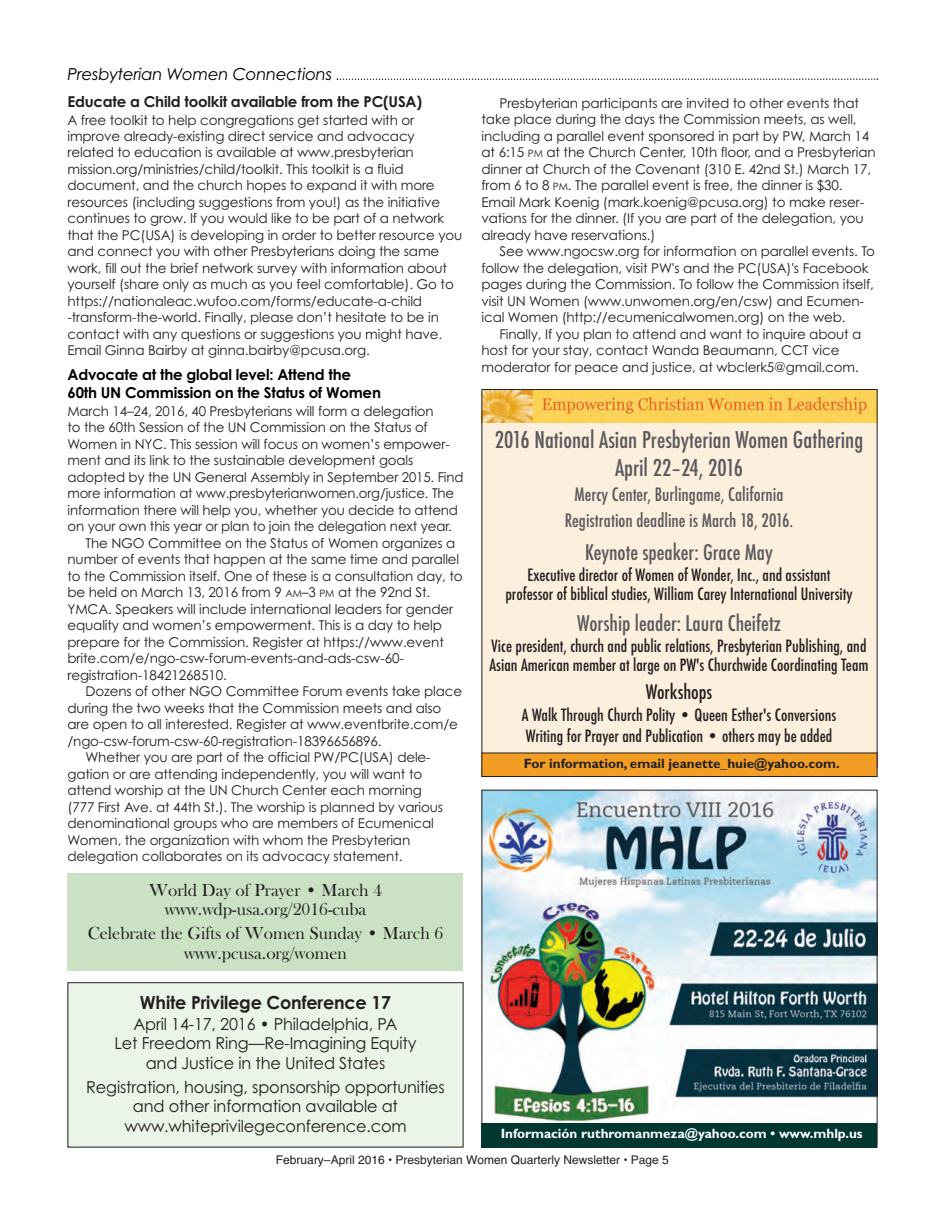
<style>
.page{position:relative;width:945px;height:1215px;background:#fff}
.page>*{position:absolute;margin:0;border:0;box-sizing:border-box;transform-origin:0 0}
.t1{font:500 condensed 22.5px/28.2px "Futura";color:#5a5a5d;text-align:center}
.t2{font:500 condensed 21px "Futura";color:#5a5a5d}
.t3{font:500 condensed 19.5px "Futura";color:#231f20}
.t4{font:18px/19.5px "Bask Old Face";color:#231f20;text-align:center}
.t5{font:500 condensed 18px/26.2px "Futura";color:#5a5a5d;text-align:center}
.t6{font:700 18px "Century Gothic";letter-spacing:-.01em;color:#231f20}
.t7{font:500 condensed 16.5px/19.5px "Futura";color:#231f20}
.t8{font:16.5px/19.5px "Century Gothic";letter-spacing:-.01em;color:#231f20;text-align:center}
.t9{font:italic 16.5px "Century Gothic";letter-spacing:-.015em;color:#000}
.t10{font:700 15px/18px "Century Gothic";letter-spacing:-.015em;color:#000}
.t11{font:700 15px "Century Gothic";letter-spacing:-.015em;color:#231f20}
.t12{font:13.5px/16.5px "Century Gothic";letter-spacing:-.01em;color:#231f20}
.t13{font:700 13.5px "Gill Sans";color:#fff}
.t14{font:700 13.5px "Gill Sans";color:#231f20}
.t15{font:12px "Helvetica";color:#231f20}
.s1{font-size:10.2px}
</style>
<div class="page">
<svg style="left:337px;top:78px;width:541px;height:2px"></svg>
<div style="left:68px;top:983px;width:395px;height:164px;background:#eaf4e7"></div>
<div style="left:68px;top:982px;width:395px;height:165px;border:1px solid #231f20"></div>
<img style="left:484px;top:792px;width:392px;height:330px">
<div style="left:482px;top:1123px;width:396px;height:25px;background:#003831"></div>
<div style="left:482px;top:390px;width:395px;height:378px;background:#fdefdd"></div>
<img style="left:484px;top:391px;width:392px;height:31px">
<div style="left:482px;top:753px;width:395px;height:24px;background:#f29d23"></div>
<div style="left:481px;top:753px;width:397px;height:24px;border:1px solid #231f20"></div>
<div style="left:68px;top:874px;width:396px;height:97px;background:#cae2c3"></div>
<p class="t9" style="left:68px;top:65px;width:266px">Presbyterian Women Connections</p>
<p class="t11" style="left:68px;top:93px;width:356px">Educate a Child toolkit available from the PC(USA)</p>
<p class="t12" style="left:68px;top:112px;width:396px">A free toolkit to help congregations get started with or improve already-existing direct service and advocacy related to education is available at www.presbyterian mission.org/ministries/child/toolkit. This toolkit is a fluid document, and the church hopes to expand it with more resources (including suggestions from you!) as the initiative continues to grow. If you would like to be part of a network that the PC(USA) is developing in order to better resource you and connect you with other Presbyterians doing the same work, fill out the brief network survey with information about yourself (share only as much as you feel comfortable). Go to https://nationaleac.wufoo.com/forms/educate-a-child -transform-the-world. Finally, please don’t hesitate to be in contact with any questions or suggestions you might have.<br>Email Ginna Bairby at ginna.bairby@pcusa.org.</p>
<p class="t10" style="left:68px;top:365px;width:315px">Advocate at the global level: Attend the<br>60th UN Commission on the Status of Women</p>
<p class="t12" style="left:67px;top:403px;width:368px">March 14–24, 2016, 40 Presbyterians will form a delegation</p>
<p class="t12" style="left:67px;top:419px;width:362px">to the 60th Session of the UN Commission on the Status of</p>
<p class="t12" style="left:67px;top:436px;width:384px">Women in NYC. This session will focus on women’s empower-</p>
<p class="t12" style="left:67px;top:452px;width:347px">ment and its link to the sustainable development goals</p>
<p class="t12" style="left:67px;top:469px;width:397px">adopted by the UN General Assembly in September 2015. Find</p>
<p class="t12" style="left:68px;top:485px;width:388px">more information at www.presbyterianwomen.org/justice. The</p>
<p class="t12" style="left:67px;top:502px;width:392px">information there will help you, whether you decide to attend</p>
<p class="t12" style="left:67px;top:518px;width:386px">on your own this year or plan to join the delegation next year.</p>
<p class="t12" style="left:86px;top:535px;width:371px">The NGO Committee on the Status of Women organizes a</p>
<p class="t12" style="left:68px;top:551px;width:393px">number of events that happen at the same time and parallel</p>
<p class="t12" style="left:68px;top:568px;width:397px">to the Commission itself. One of these is a consultation day, to</p>
<p class="t12" style="left:68px;top:584px;width:364px">be held on March 13, 2016 from 9 <span class="s1">AM</span>–3 <span class="s1">PM</span> at the 92nd St.</p>
<p class="t12" style="left:68px;top:601px;width:387px">YMCA. Speakers will include international leaders for gender</p>
<p class="t12" style="left:68px;top:617px;width:376px">equality and women’s empowerment. This is a day to help</p>
<p class="t12" style="left:68px;top:634px;width:378px">prepare for the Commission. Register at https://www.event</p>
<p class="t12" style="left:68px;top:650px;width:338px">brite.com/e/ngo-csw-forum-events-and-ads-csw-60-</p>
<p class="t12" style="left:68px;top:667px;width:161px">registration-18421268510.</p>
<p class="t12" style="left:86px;top:683px;width:378px">Dozens of other NGO Committee Forum events take place</p>
<p class="t12" style="left:68px;top:700px;width:375px">during the two weeks that the Commission meets and also</p>
<p class="t12" style="left:68px;top:716px;width:392px">are open to all interested. Register at www.eventbrite.com/e</p>
<p class="t12" style="left:68px;top:733px;width:316px">/ngo-csw-forum-csw-60-registration-18396656896.</p>
<p class="t12" style="left:86px;top:749px;width:347px">Whether you are part of the official PW/PC(USA) dele-</p>
<p class="t12" style="left:68px;top:766px;width:356px">gation or are attending independently, you will want to</p>
<p class="t12" style="left:68px;top:782px;width:356px">attend worship at the UN Church Center each morning</p>
<p class="t12" style="left:68px;top:799px;width:377px">(777 First Ave. at 44th St.). The worship is planned by various</p>
<p class="t12" style="left:68px;top:815px;width:368px">denominational groups who are members of Ecumenical</p>
<p class="t12" style="left:68px;top:832px;width:344px">Women, the organization with whom the Presbyterian</p>
<p class="t12" style="left:68px;top:848px;width:337px">delegation collaborates on its advocacy statement.</p>
<h3 class="t4" style="left:149px;top:880px;width:234px">World Day of Prayer • March 4 www.wdp-usa.org/2016-cuba</h3>
<h3 class="t4" style="left:88px;top:923px;width:357px">Celebrate the Gifts of Women Sunday • March 6 www.pcusa.org/women</h3>
<h3 class="t6" style="left:140px;top:992px;width:253px">White Privilege Conference 17</h3>
<p class="t8" style="left:114px;top:1014px;width:304px">April 14-17, 2016 • Philadelphia, PA<br>Let Freedom Ring—Re-Imagining Equity and Justice in the United States</p>
<p class="t8" style="left:86px;top:1077px;width:360px">Registration, housing, sponsorship opportunities and other information available at www.whiteprivilegeconference.com</p>
<p class="t12" style="left:482px;top:95px;width:396px;text-indent:18px">Presbyterian participants are invited to other events that take place during the days the Commission meets, as well, including a parallel event sponsored in part by PW, March 14 at 6:15 <span class="s1">PM</span> at the Church Center, 10th floor, and a Presbyterian dinner at Church of the Covenant (310 E. 42nd St.) March 17, from 6 to 8 <span class="s1">PM</span>. The parallel event is free, the dinner is $30.<br>Email Mark Koenig (mark.koenig@pcusa.org) to make reser&shy;vations for the dinner. (If you are part of the delegation, you already have reservations.)</p>
<p class="t12" style="left:482px;top:243px;width:395px;text-indent:18px">See www.ngocsw.org for information on parallel events. To follow the delegation, visit PW's and the PC(USA)'s Facebook pages during the Commission. To follow the Commission itself, visit UN Women (www.unwomen.org/en/csw) and Ecumen&shy;ical Women (http://ecumenicalwomen.org) on the web.</p>
<p class="t12" style="left:482px;top:326px;width:381px;text-indent:18px">Finally, If you plan to attend and want to inquire about a host for your stay, contact Wanda Beaumann, CCT vice moderator for peace and justice, at wbclerk5@gmail.com.</p>
<h1 class="t1" style="left:495px;top:426px;width:370px">2016 National Asian Presbyterian Women Gathering<br>April 22–24, 2016</h1>
<h3 class="t5" style="left:565px;top:481px;width:230px">Mercy Center, Burlingame, California<br>Registration deadline is March 18, 2016.</h3>
<h2 class="t2" style="left:585px;top:540px;width:190px">Keynote speaker: Grace May</h2>
<p class="t7" style="left:505px;top:565px;width:349px;text-align:center">Executive director of Women of Wonder, Inc., and assistant professor of biblical studies, William Carey International University</p>
<h2 class="t2" style="left:577px;top:611px;width:205px">Worship leader: Laura Cheifetz</h2>
<p class="t7" style="left:490px;top:636px;width:381px">Vice president, church and public relations, Presbyterian Publishing, and<br>Asian American member at large on PW's Churchwide Coordinating Team</p>
<h3 class="t3" style="left:646px;top:681px;width:68px">Workshops</h3>
<p class="t7" style="left:522px;top:705px;width:316px;line-height:21px">A Walk Through Church Polity • Queen Esther's Conversions<br>Writing for Prayer and Publication • others may be added</p>
<p class="t14" style="left:524px;top:755px;width:318px">For information, email jeanette_huie@yahoo.com.</p>
<p class="t13" style="left:501px;top:1126px;width:364px">Información ruthromanmeza@yahoo.com • www.mhlp.us</p>
<p class="t15" style="left:276px;top:1153px;width:394px">February–April 2016 • Presbyterian Women Quarterly Newsletter • Page 5</p>
</div>
